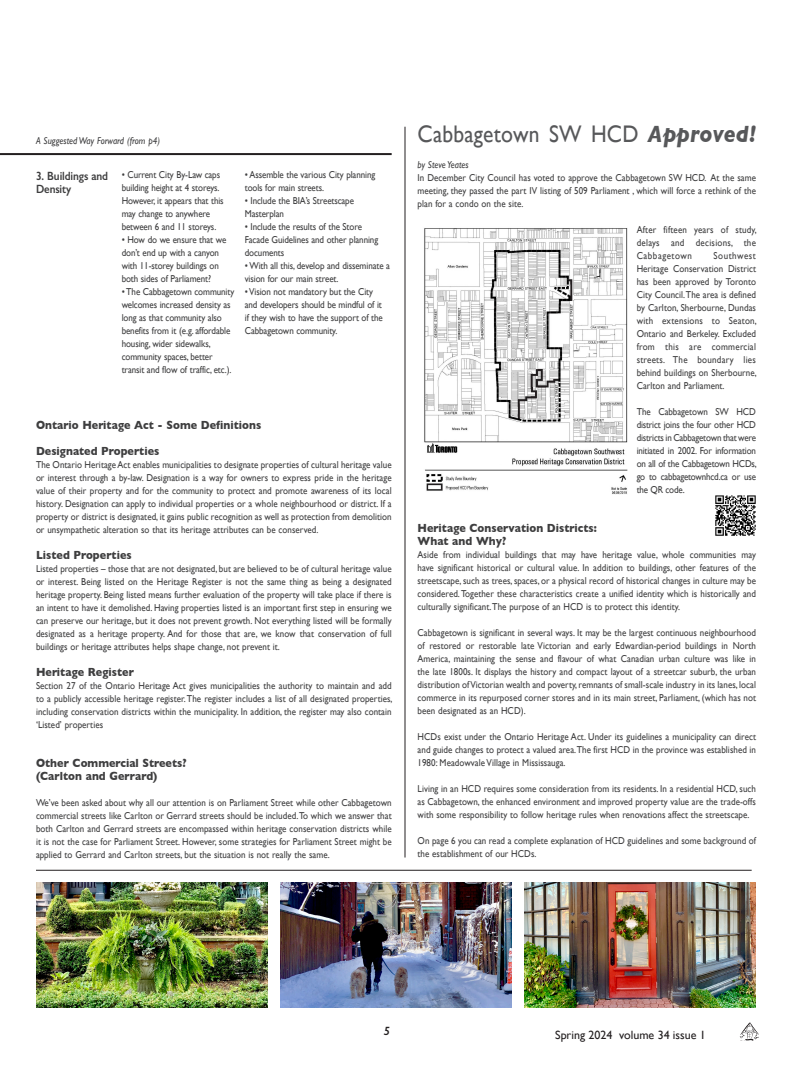
<style>
.page{position:relative;width:792px;height:1080px;background:#fff}
.page>*{position:absolute;margin:0;border:0;box-sizing:border-box;transform-origin:0 0}
.Heading{font:24px "Gill Sans";letter-spacing:.01em;color:#57585a;scale:.9 1}
.Bold_Text_heading{font:700 12px "Gill Sans";letter-spacing:.005em;color:#3e3e3f;scale:.9 1}
.t1{font:12px "Gill Sans";color:#231f20}
.text_heading{font:600 12px/13px "Gill Sans";letter-spacing:-.01em;color:#3e3e3f;scale:.9 1}
.t2{font:italic 600 12px "Gill Sans";color:#231f20}
.text{font:10px/13px "Gill Sans";letter-spacing:.005em;color:#3e3e3f;text-align:justify;scale:.9 1}
.Text_left_just{font:10px/13px "Gill Sans";letter-spacing:-.01em;color:#3e3e3f;scale:.9 1}
.caption_credit{font:italic 10px "Gill Sans";letter-spacing:.005em;color:#3e3e3f;scale:.9 1}
.s1{font-weight:700;font-style:italic}
</style>
<div class="page">
<svg style="left:740px;top:1022px;width:19px;height:18px"></svg>
<hr style="left:0;top:153px;width:392px;height:2px;background:#231f20">
<hr style="left:404px;top:127px;width:2px;height:731px;background:#231f20">
<hr style="left:36px;top:870px;width:716px;height:1px;background:#231f20">
<img style="left:424px;top:228px;width:204px;height:267px">
<img style="left:715px;top:495px;width:41px;height:41px">
<img style="left:36px;top:882px;width:232px;height:126px">
<img style="left:280px;top:882px;width:232px;height:126px">
<img style="left:524px;top:882px;width:232px;height:126px">
<p class="caption_credit" style="left:36px;top:135px;width:139px">A Suggested Way Forward (from p4)</p>
<p class="Heading" style="left:418px;top:120px;width:377px">Cabbagetown SW HCD <span class="s1">Approved!</span></p>
<p class="caption_credit" style="left:418px;top:159px;width:58px">by Steve Yeates</p>
<p class="text" style="left:418px;top:171px;width:378px">In December City Council has voted to approve the Cabbagetown SW HCD. At the same meeting, they passed the part IV listing of 509 Parliament , which will force a rethink of the plan for a condo on the site.</p>
<p class="text" style="left:637px;top:223px;width:135px">After fifteen years of study, delays and decisions, the Cabbagetown</p>
<p class="text_heading" style="left:36px;top:169px;width:82px">3. Buildings and<br>Density</p>
<p class="Text_left_just" style="left:122px;top:168px;width:115px">• Current City By-Law caps building height at 4 storeys.<br>However, it appears that this may change to anywhere between 6 and 11 storeys.</p>
<p class="Text_left_just" style="left:122px;top:233px;width:118px">• How do we ensure that we don’t end up with a canyon with 11-storey buildings on both sides of Parliament?</p>
<p class="Text_left_just" style="left:122px;top:285px;width:127px">• The Cabbagetown community welcomes increased density as long as that community also benefits from it (e.g. affordable housing, wider sidewalks, community spaces, better transit and flow of traffic, etc.).</p>
<p class="Text_left_just" style="left:245px;top:168px;width:146px">• Assemble the various City planning tools for main streets.</p>
<p class="Text_left_just" style="left:245px;top:194px;width:123px">• Include the BIA’s Streetscape<br>Masterplan</p>
<p class="Text_left_just" style="left:245px;top:220px;width:150px">• Include the results of the Store<br>Facade Guidelines and other planning documents</p>
<p class="Text_left_just" style="left:245px;top:259px;width:163px">• With all this, develop and disseminate a vision for our main street.</p>
<p class="Text_left_just" style="left:245px;top:285px;width:155px">• Vision not mandatory but the City and developers should be mindful of it if they wish to have the support of the Cabbagetown community.</p>
<p class="text" style="left:637px;top:249px;width:135px;text-indent:77px">Southwest Heritage Conservation District has been approved by Toronto City Council. The area is defined by Carlton, Sherbourne, Dundas with extensions to Seaton, Ontario and Berkeley. Excluded from this are commercial streets. The boundary lies behind buildings on Sherbourne, Carlton and Parliament.</p>
<p class="text" style="left:637px;top:405px;width:135px">The Cabbagetown SW HCD district joins the four other HCD districts in Cabbagetown that were initiated in 2002. For information on all of the Cabbagetown HCDs, go to cabbagetownhcd.ca or use the QR code.</p>
<p class="Bold_Text_heading" style="left:36px;top:415px;width:252px">Ontario Heritage Act - Some Definitions</p>
<p class="Bold_Text_heading" style="left:36px;top:441px;width:139px">Designated Properties</p>
<p class="text" style="left:36px;top:458px;width:397px">The Ontario Heritage Act enables municipalities to designate properties of cultural heritage value or interest through a by-law. Designation is a way for owners to express pride in the heritage value of their property and for the community to protect and promote awareness of its local history. Designation can apply to individual properties or a whole neighbourhood or district. If a property or district is designated, it gains public recognition as well as protection from demolition or unsympathetic alteration so that its heritage attributes can be conserved.</p>
<p class="Bold_Text_heading" style="left:36px;top:545px;width:108px">Listed Properties</p>
<p class="text" style="left:36px;top:562px;width:397px">Listed properties – those that are not designated, but are believed to be of cultural heritage value or interest. Being listed on the Heritage Register is not the same thing as being a designated heritage property. Being listed means further evaluation of the property will take place if there is an intent to have it demolished. Having properties listed is an important first step in ensuring we can preserve our heritage, but it does not prevent growth. Not everything listed will be formally designated as a heritage property. And for those that are, we know that conservation of full buildings or heritage attributes helps shape change, not prevent it.</p>
<p class="Bold_Text_heading" style="left:36px;top:662px;width:110px">Heritage Register</p>
<p class="text" style="left:36px;top:679px;width:398px">Section 27 of the Ontario Heritage Act gives municipalities the authority to maintain and add to a publicly accessible heritage register. The register includes a list of all designated properties, including conservation districts within the municipality. In addition, the register may also contain ‘Listed’ properties</p>
<p class="Bold_Text_heading" style="left:36px;top:753px;width:169px">Other Commercial Streets?</p>
<p class="Bold_Text_heading" style="left:36px;top:766px;width:136px">(Carlton and Gerrard)</p>
<p class="text" style="left:36px;top:796px;width:397px">We’ve been asked about why all our attention is on Parliament Street while other Cabbagetown commercial streets like Carlton or Gerrard streets should be included. To which we answer that both Carlton and Gerrard streets are encompassed within heritage conservation districts while it is not the case for Parliament Street. However, some strategies for Parliament Street might be applied to Gerrard and Carlton streets, but the situation is not really the same.</p>
<p class="Bold_Text_heading" style="left:418px;top:519px;width:201px">Heritage Conservation Districts:</p>
<p class="Bold_Text_heading" style="left:418px;top:532px;width:100px">What and Why?</p>
<p class="text" style="left:418px;top:548px;width:378px">Aside from individual buildings that may have heritage value, whole communities may have significant historical or cultural value. In addition to buildings, other features of the streetscape, such as trees, spaces, or a physical record of historical changes in culture may be considered. Together these characteristics create a unified identity which is historically and culturally significant. The purpose of an HCD is to protect this identity.</p>
<p class="text" style="left:418px;top:626px;width:378px">Cabbagetown is significant in several ways. It may be the largest continuous neighbourhood of restored or restorable late Victorian and early Edwardian-period buildings in North America, maintaining the sense and flavour of what Canadian urban culture was like in the late 1800s. It displays the history and compact layout of a streetcar suburb, the urban distribution of Victorian wealth and poverty, remnants of small-scale industry in its lanes, local commerce in its repurposed corner stores and in its main street, Parliament, (which has not been designated as an HCD).</p>
<p class="text" style="left:418px;top:730px;width:378px">HCDs exist under the Ontario Heritage Act. Under its guidelines a municipality can direct and guide changes to protect a valued area.The first HCD in the province was established in 1980: Meadowvale Village in Mississauga.</p>
<p class="text" style="left:418px;top:782px;width:378px">Living in an HCD requires some consideration from its residents. In a residential HCD, such as Cabbagetown, the enhanced environment and improved property value are the trade-offs with some responsibility to follow heritage rules when renovations affect the streetscape.</p>
<p class="text" style="left:418px;top:834px;width:378px">On page 6 you can read a complete explanation of HCD guidelines and some background of the establishment of our HCDs.</p>
<p class="t2" style="left:384px;top:1024px;width:8px">5</p>
<p class="t1" style="left:555px;top:1028px;width:152px">Spring 2024 volume 34 issue 1</p>
</div>
